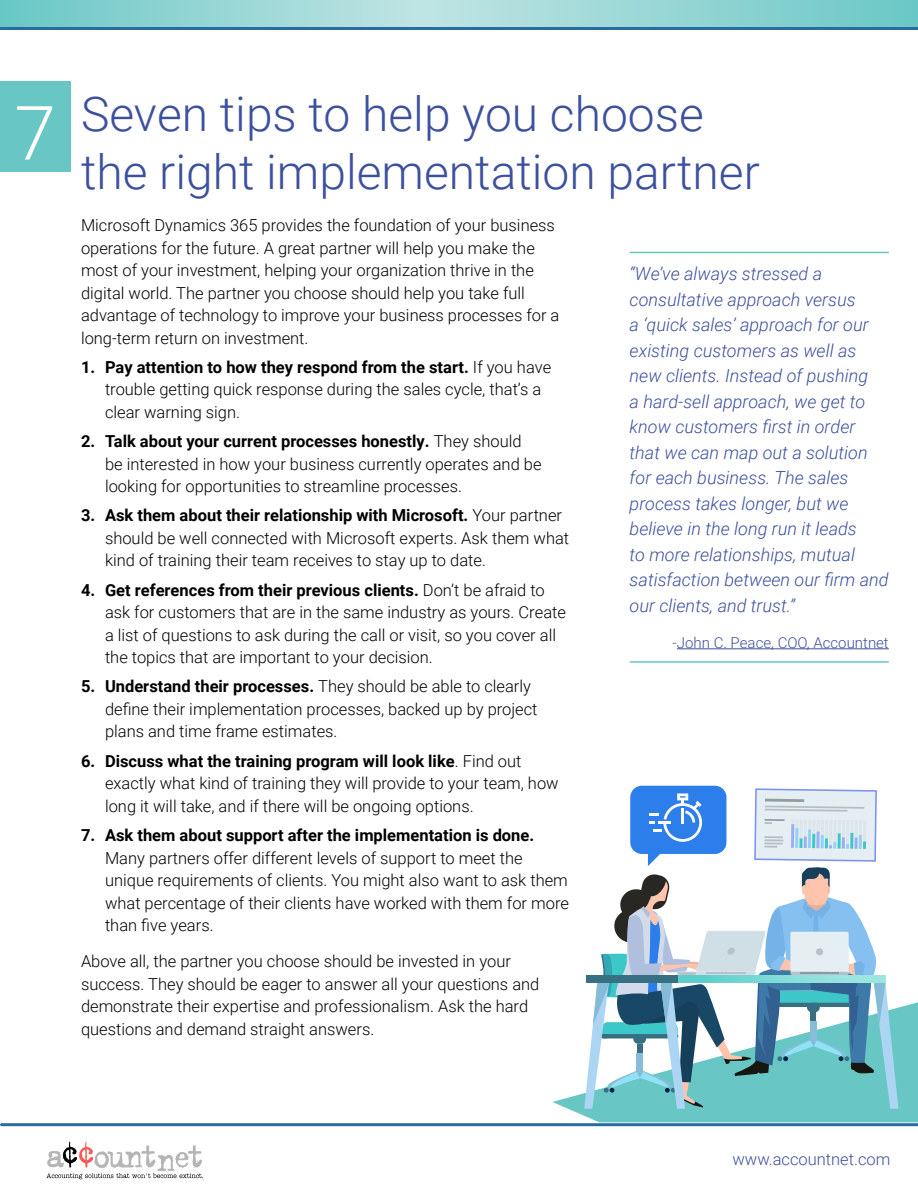
<style>
.page{position:relative;width:918px;height:1188px;background:#fff}
.page>*{position:absolute;margin:0;border:0;box-sizing:border-box;transform-origin:0 0}
.t1{font:300 75px "Roboto";color:#fff}
.t2{font:300 48px/57.6px "Roboto";color:#3d509e}
.t3{font:italic 300 18px/25.5px "Roboto";color:#3d509e}
.t4{font:300 16.5px/22.5px "Roboto";color:#000}
.t5{font:700 16.5px "Roboto";color:#000}
.t6{font:300 16.5px "Roboto";color:#3d509e}
.t7{font:300 15px "Roboto";color:#3d509e}
.s1{font-weight:700}
</style>
<div class="page">
<svg style="left:0;top:0;width:918px;height:27px"></svg>
<hr style="left:0;top:27px;width:918px;height:3px;background:#296c9f">
<hr style="left:2px;top:1123px;width:916px;height:3px;background:#296c9f">
<svg style="left:46px;top:1142px;width:157px;height:37px"></svg>
<svg style="left:552px;top:1002px;width:366px;height:120px;fill:#68c7c5"></svg>
<div style="left:0;top:81px;width:70px;height:91px;background:#68c7c5"></div>
<hr style="left:630px;top:252px;width:259px;height:1px;background:#68c7c5">
<hr style="left:630px;top:661px;width:259px;height:2px;background:#68c7c5">
<hr style="left:677px;top:648px;width:212px;height:1px;background:#3d509e">
<div style="left:630px;top:786px;width:96px;height:68px;background:#2c7eea;border-radius:12px"></div>
<svg style="left:584px;top:788px;width:314px;height:321px"></svg>
<svg style="left:799px;top:838px;width:4px;height:10px"></svg>
<hr style="left:795px;top:828px;width:3px;height:20px;background:#93d1f5">
<hr style="left:791px;top:824px;width:3px;height:24px;background:#9aaff4">
<h1 class="t1" style="left:14px;top:80px;width:43px">7</h1>
<h2 class="t2" style="left:81px;top:84px;width:680px">Seven tips to help you choose the right implementation partner</h2>
<p class="t4" style="left:81px;top:213px;width:480px">Microsoft Dynamics 365 provides the foundation of your business operations for the future. A great partner will help you make the most of your investment, helping your organization thrive in the digital world. The partner you choose should help you take full advantage of technology to improve your business processes for a long-term return on investment.</p>
<p class="t4" style="left:105px;top:355px;width:448px;text-indent:-24px"><span class="s1">1. Pay attention to how they respond from the start.</span> If you have trouble getting quick response during the sales cycle, that’s a clear warning sign.</p>
<p class="t4" style="left:105px;top:429px;width:438px;text-indent:-24px"><span class="s1">2. Talk about your current processes honestly.</span> They should be interested in how your business currently operates and be looking for opportunities to streamline processes.</p>
<p class="t4" style="left:105px;top:504px;width:466px;text-indent:-24px"><span class="s1">3. Ask them about their relationship with Microsoft.</span> Your partner should be well connected with Microsoft experts. Ask them what kind of training their team receives to stay up to date.</p>
<p class="t4" style="left:105px;top:578px;width:463px;text-indent:-24px"><span class="s1">4. Get references from their previous clients.</span> Don’t be afraid to ask for customers that are in the same industry as yours. Create a list of questions to ask during the call or visit, so you cover all the topics that are important to your decision.</p>
<p class="t4" style="left:105px;top:675px;width:434px;text-indent:-24px"><span class="s1">5. Understand their processes.</span> They should be able to clearly define their implementation processes, backed up by project plans and time frame estimates.</p>
<p class="t4" style="left:105px;top:749px;width:455px;text-indent:-24px"><span class="s1">6. Discuss what the training program will look like</span>. Find out exactly what kind of training they will provide to your team, how long it will take, and if there will be ongoing options.</p>
<p class="t5" style="left:81px;top:824px;width:455px">7. Ask them about support after the implementation is done.</p>
<p class="t4" style="left:105px;top:846px;width:466px">Many partners offer different levels of support to meet the unique requirements of clients. You might also want to ask them what percentage of their clients have worked with them for more than five years.</p>
<p class="t4" style="left:81px;top:949px;width:460px">Above all, the partner you choose should be invested in your success. They should be eager to answer all your questions and demonstrate their expertise and professionalism. Ask the hard questions and demand straight answers.</p>
<p class="t3" style="left:630px;top:260px;width:261px">“We’ve always stressed a consultative approach versus<br>a ‘quick sales’ approach for our existing customers as well as new clients. Instead of pushing<br>a hard-sell approach, we get to know customers first in order that we can map out a solution for each business. The sales process takes longer, but we believe in the long run it leads<br>to more relationships, mutual satisfaction between our firm and our clients, and trust.”</p>
<p class="t7" style="left:673px;top:632px;width:218px">-John C. Peace, COO, Accountnet</p>
<p class="t6" style="left:733px;top:1147px;width:159px">www.accountnet.com</p>
</div>
